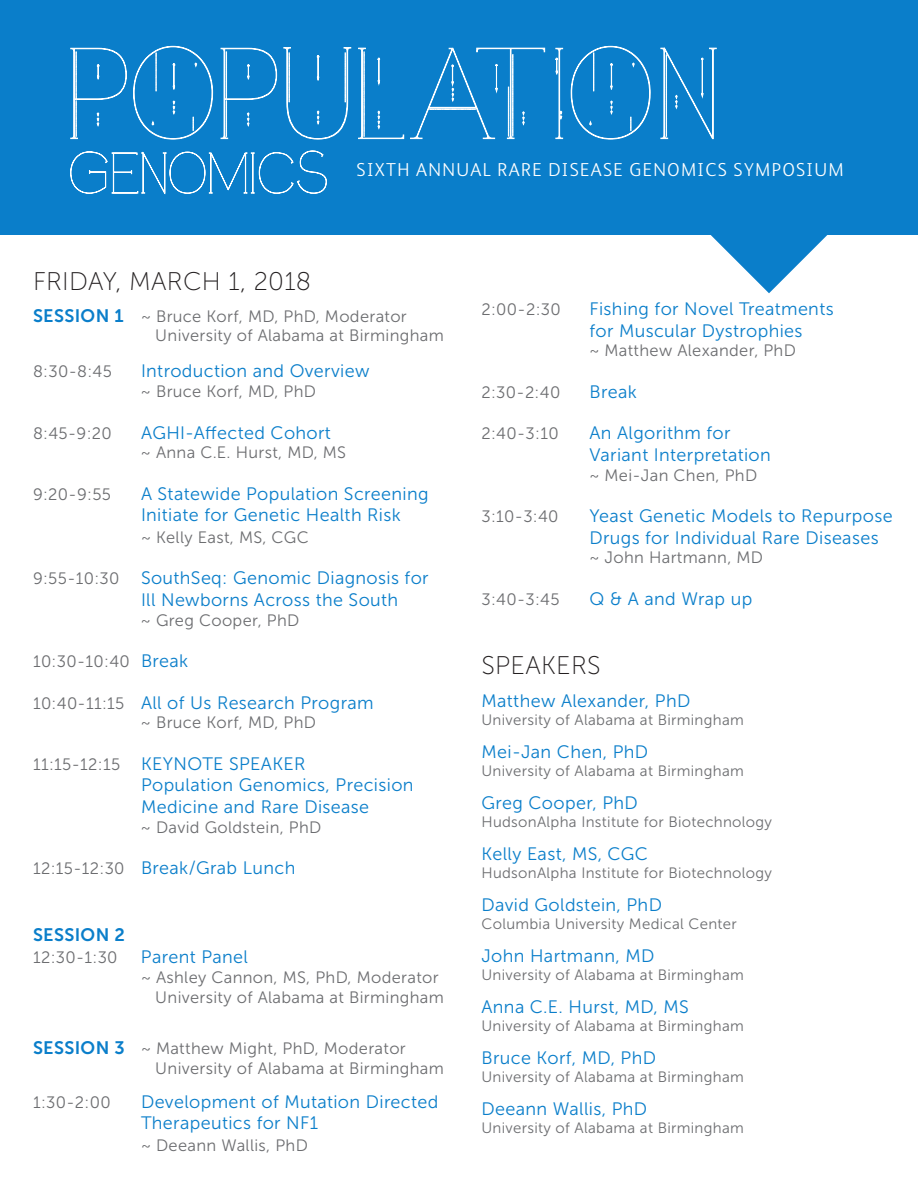
<style>
.page{position:relative;width:918px;height:1188px;background:#fff}
.page>*{position:absolute;margin:0;border:0;box-sizing:border-box;transform-origin:0 0}
.t1{font:25.5px "Museo Sans 100";letter-spacing:.01em;color:#231f20}
.t2{font:300 18.75px "FS Albert";letter-spacing:.07em;color:#fff}
.t3{font:18px/21.6px "Museo Sans 300";letter-spacing:.02em;color:#0a7eca}
.t4{font:18px "Museo Sans 700";letter-spacing:.02em;color:#0a7eca}
.t5{font:16.5px "Museo Sans 300";letter-spacing:.02em;color:#6c6d70}
.t6{font:15px "Museo Sans 300";letter-spacing:.02em;color:#6c6d70}
.s1{font-family:"Museo Sans 700";font-size:18px;color:#0a7eca}
.s2{font-size:16.5px;color:#6c6d70}
.s3{font-size:18px;color:#0a7eca}
</style>
<div class="page">
<div style="left:0;top:0;width:918px;height:234px;background:#0a7eca"></div>
<svg style="left:707px;top:234px;width:124px;height:59px"></svg>
<svg style="left:70px;top:47px;width:57px;height:92px"></svg>
<svg style="left:133px;top:46px;width:80px;height:94px"></svg>
<svg style="left:220px;top:47px;width:57px;height:92px"></svg>
<svg style="left:283px;top:47px;width:69px;height:93px"></svg>
<svg style="left:358px;top:47px;width:187px;height:92px"></svg>
<svg style="left:555px;top:47px;width:8px;height:92px"></svg>
<svg style="left:570px;top:46px;width:81px;height:94px"></svg>
<svg style="left:660px;top:47px;width:57px;height:93px"></svg>
<svg style="left:70px;top:150px;width:257px;height:45px"></svg>
<p class="t2" style="left:357px;top:158px;width:489px">SIXTH ANNUAL RARE DISEASE GENOMICS SYMPOSIUM</p>
<p class="t1" style="left:33px;top:268px;width:280px">FRIDAY, MARCH 1, 2018</p>
<p class="t5" style="left:33px;top:307px;width:375px"><span class="s1">SESSION 1</span> ~ Bruce Korf, MD, PhD, Moderator</p>
<p class="t5" style="left:155px;top:327px;width:290px">University of Alabama at Birmingham</p>
<p class="t5" style="left:33px;top:363px;width:80px">8:30-8:45</p>
<p class="t3" style="left:141px;top:361px;width:230px">Introduction and Overview</p>
<p class="t5" style="left:141px;top:383px;width:177px">~ Bruce Korf, MD, PhD</p>
<p class="t5" style="left:33px;top:424px;width:80px">8:45-9:20</p>
<p class="t3" style="left:141px;top:422px;width:191px">AGHI-Affected Cohort</p>
<p class="t5" style="left:141px;top:444px;width:207px">~ Anna C.E. Hurst, MD, MS</p>
<p class="t5" style="left:33px;top:485px;width:80px">9:20-9:55</p>
<p class="t3" style="left:141px;top:483px;width:289px">A Statewide Population Screening<br>Initiate for Genetic Health Risk</p>
<p class="t5" style="left:141px;top:529px;width:169px">~ Kelly East, MS, CGC</p>
<p class="t3" style="left:141px;top:568px;width:289px;text-indent:-108px"><span class="s2">9:55-10:30</span> SouthSeq: Genomic Diagnosis for<br>Ill Newborns Across the South</p>
<p class="t5" style="left:141px;top:611px;width:160px">~ Greg Cooper, PhD</p>
<p class="t5" style="left:33px;top:653px;width:157px">10:30-10:40 <span class="s3">Break</span></p>
<p class="t3" style="left:33px;top:692px;width:342px"><span class="s2">10:40-11:15</span> All of Us Research Program</p>
<p class="t5" style="left:141px;top:714px;width:177px">~ Bruce Korf, MD, PhD</p>
<p class="t3" style="left:33px;top:753px;width:274px"><span class="s2">11:15-12:15</span> KEYNOTE SPEAKER</p>
<p class="t3" style="left:141px;top:775px;width:274px">Population Genomics, Precision<br>Medicine and Rare Disease</p>
<p class="t5" style="left:141px;top:818px;width:182px">~ David Goldstein, PhD</p>
<p class="t3" style="left:33px;top:857px;width:264px"><span class="s2">12:15-12:30</span> Break/Grab Lunch</p>
<p class="t4" style="left:33px;top:925px;width:93px">SESSION 2</p>
<p class="t5" style="left:33px;top:949px;width:86px">12:30-1:30</p>
<p class="t3" style="left:141px;top:946px;width:109px">Parent Panel</p>
<p class="t5" style="left:141px;top:968px;width:299px">~ Ashley Cannon, MS, PhD, Moderator</p>
<p class="t5" style="left:155px;top:988px;width:290px">University of Alabama at Birmingham</p>
<p class="t5" style="left:33px;top:1040px;width:374px"><span class="s1">SESSION 3</span> ~ Matthew Might, PhD, Moderator</p>
<p class="t5" style="left:155px;top:1060px;width:290px">University of Alabama at Birmingham</p>
<p class="t5" style="left:33px;top:1093px;width:79px">1:30-2:00</p>
<p class="t3" style="left:141px;top:1091px;width:299px">Development of Mutation Directed<br>Therapeutics for NF1</p>
<p class="t5" style="left:141px;top:1136px;width:168px">~ Deeann Wallis, PhD</p>
<p class="t5" style="left:482px;top:300px;width:81px">2:00-2:30</p>
<p class="t3" style="left:590px;top:298px;width:246px">Fishing for Novel Treatments</p>
<p class="t3" style="left:590px;top:320px;width:215px">for Muscular Dystrophies</p>
<p class="t5" style="left:589px;top:342px;width:208px">~ Matthew Alexander, PhD</p>
<p class="t5" style="left:482px;top:383px;width:80px">2:30-2:40</p>
<p class="t3" style="left:590px;top:381px;width:49px">Break</p>
<p class="t5" style="left:482px;top:425px;width:79px">2:40-3:10</p>
<p class="t3" style="left:590px;top:422px;width:143px">An Algorithm for</p>
<p class="t3" style="left:590px;top:444px;width:183px">Variant Interpretation</p>
<p class="t5" style="left:589px;top:466px;width:169px">~ Mei-Jan Chen, PhD</p>
<p class="t5" style="left:482px;top:507px;width:79px">3:10-3:40</p>
<p class="t3" style="left:590px;top:505px;width:305px">Yeast Genetic Models to Repurpose</p>
<p class="t3" style="left:590px;top:527px;width:291px">Drugs for Individual Rare Diseases</p>
<p class="t5" style="left:589px;top:549px;width:175px">~ John Hartmann, MD</p>
<p class="t5" style="left:482px;top:590px;width:80px">3:40-3:45</p>
<p class="t3" style="left:590px;top:588px;width:164px">Q &amp; A and Wrap up</p>
<p class="t1" style="left:482px;top:652px;width:121px">SPEAKERS</p>
<p class="t3" style="left:482px;top:691px;width:210px">Matthew Alexander, PhD</p>
<p class="t6" style="left:482px;top:712px;width:264px">University of Alabama at Birmingham</p>
<p class="t3" style="left:482px;top:742px;width:168px">Mei-Jan Chen, PhD</p>
<p class="t6" style="left:482px;top:763px;width:264px">University of Alabama at Birmingham</p>
<p class="t3" style="left:482px;top:793px;width:158px">Greg Cooper, PhD</p>
<p class="t6" style="left:482px;top:814px;width:292px">HudsonAlpha Institute for Biotechnology</p>
<p class="t3" style="left:482px;top:844px;width:168px">Kelly East, MS, CGC</p>
<p class="t6" style="left:482px;top:865px;width:292px">HudsonAlpha Institute for Biotechnology</p>
<p class="t3" style="left:482px;top:895px;width:182px">David Goldstein, PhD</p>
<p class="t6" style="left:482px;top:916px;width:257px">Columbia University Medical Center</p>
<p class="t3" style="left:482px;top:946px;width:174px">John Hartmann, MD</p>
<p class="t6" style="left:482px;top:967px;width:264px">University of Alabama at Birmingham</p>
<p class="t3" style="left:482px;top:997px;width:209px">Anna C.E. Hurst, MD, MS</p>
<p class="t6" style="left:482px;top:1018px;width:264px">University of Alabama at Birmingham</p>
<p class="t3" style="left:482px;top:1048px;width:176px">Bruce Korf, MD, PhD</p>
<p class="t6" style="left:482px;top:1069px;width:264px">University of Alabama at Birmingham</p>
<p class="t3" style="left:482px;top:1099px;width:167px">Deeann Wallis, PhD</p>
<p class="t6" style="left:482px;top:1120px;width:264px">University of Alabama at Birmingham</p>
</div>
